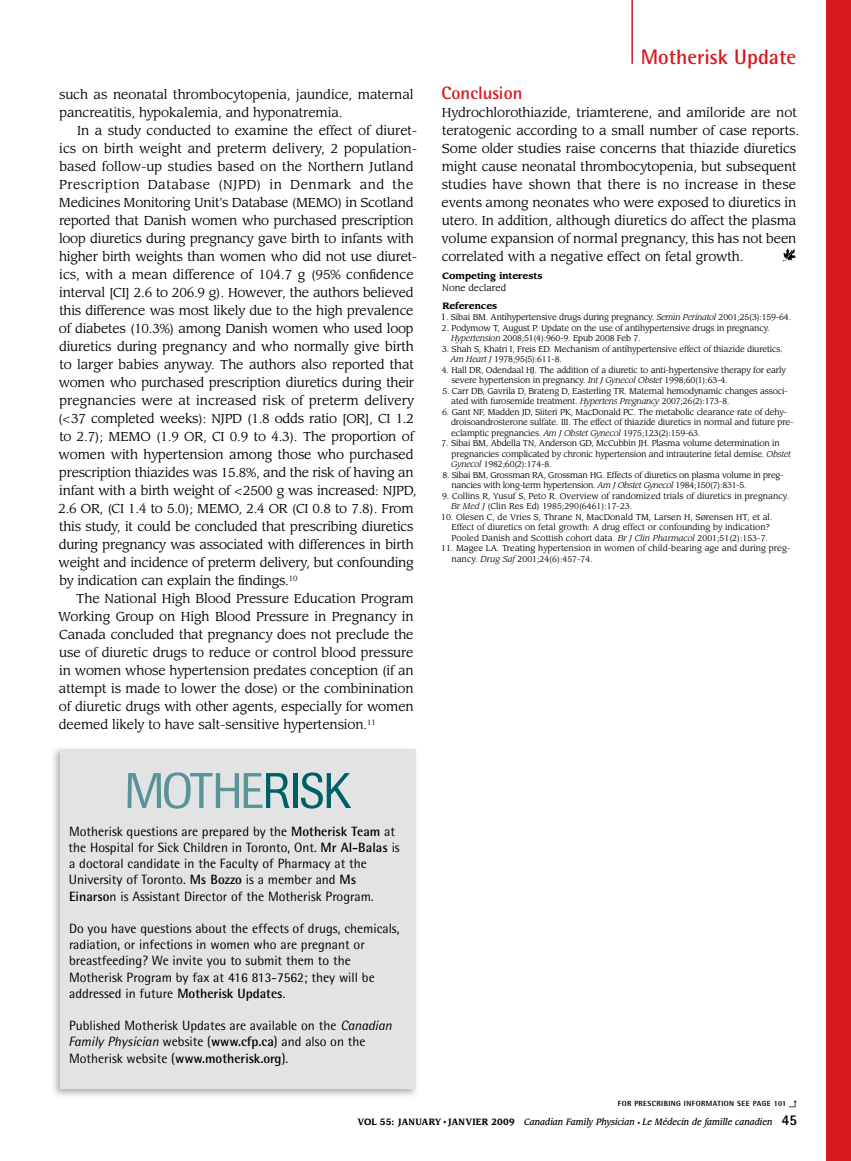
<style>
.page{position:relative;width:851px;height:1161px;background:#fff}
.page>*{position:absolute;margin:0;border:0;box-sizing:border-box;transform-origin:0 0}
.t1{font:700 21px "Rotis Semi Sans Std";color:#d71920}
.t2{font:700 18px "Rotis Semi Sans Std";color:#d71920}
.t3{font:13.5px/16.2px "Rotis Semi Sans Std";color:#000}
.t4{font:12.75px/18px "Leawood Std";letter-spacing:-.01em;color:#000}
.t5{font:italic 500 9px "Leawood Std";color:#000;scale:.9 1}
.t6{font:700 9px "Leawood Std";color:#000}
.t7{font:9px "Leawood Std";color:#000}
.t8{font:8.25px/10.5px "Leawood Std";letter-spacing:-.02em;color:#000}
.t9{font:8.25px/10.5px "Leawood Std";color:#000}
.t10{font:800 7.5px "Rotis Semi Sans Std";letter-spacing:.05em;color:#000}
.s1{font-size:9px}
.s2{font-style:italic}
.s3{font-weight:700}
.s4{font-weight:700;font-style:normal}
.s5{font-family:"Times";font-weight:400;font-style:normal}
.s6{font-style:normal;font-size:6px}
.s7{font-family:"Rotis Semi Sans Std";font-weight:800;font-style:normal;font-size:15px}
</style>
<div class="page">
<div style="left:826px;top:0;width:24px;height:1161px;background:#d71920"></div>
<hr style="left:631px;top:0;width:2px;height:64px;background:#d71920">
<svg style="left:782px;top:248px;width:15px;height:13px"></svg>
<div style="left:50px;top:745px;width:370px;height:354px;background:#000;opacity:.3"></div>
<div style="left:60px;top:749px;width:356px;height:340px;background:#e2e3e4"></div>
<svg style="left:127px;top:772px;width:163px;height:37px"></svg>
<hr style="left:293px;top:773px;width:4px;height:35px;background:#005e65">
<svg style="left:301px;top:772px;width:50px;height:37px"></svg>
<p class="t4" style="left:59px;top:86px;width:356px">such as neonatal thrombocytopenia, jaundice, maternal pancreatitis, hypokalemia, and hyponatremia.</p>
<p class="t4" style="left:58px;top:122px;width:360px;text-indent:19px">In a study conducted to examine the effect of diuret&shy;ics on birth weight and preterm delivery, 2 population&shy;based follow-up studies based on the Northern Jutland Prescription Database (NJPD) in Denmark and the Medicines Monitoring Unit’s Database (MEMO) in Scotland reported that Danish women who purchased prescription loop diuretics during pregnancy gave birth to infants with higher birth weights than women who did not use diuret&shy;ics, with a mean difference of 104.7 g (95% confidence interval [CI] 2.6 to 206.9 g). However, the authors believed this difference was most likely due to the high prevalence of diabetes (10.3%) among Danish women who used loop diuretics during pregnancy and who normally give birth to larger babies anyway. The authors also reported that women who purchased prescription diuretics during their pregnancies were at increased risk of preterm delivery (&lt;37 completed weeks): NJPD (1.8 odds ratio [OR], CI 1.2 to 2.7); MEMO (1.9 OR, CI 0.9 to 4.3). The proportion of women with hypertension among those who purchased prescription thiazides was 15.8%, and the risk of having an infant with a birth weight of &lt;2500 g was increased: NJPD, 2.6 OR, (CI 1.4 to 5.0); MEMO, 2.4 OR (CI 0.8 to 7.8). From this study, it could be concluded that prescribing diuretics during pregnancy was associated with differences in birth weight and incidence of preterm delivery, but confounding by indication can explain the findings.<sup>10</sup></p>
<p class="t4" style="left:58px;top:590px;width:357px;text-align:justify;text-indent:18px">The National High Blood Pressure Education Program Working Group on High Blood Pressure in Pregnancy in Canada concluded that pregnancy does not preclude the use of diuretic drugs to reduce or control blood pressure in women whose hypertension predates conception (if an attempt is made to lower the dose) or the combinination of diuretic drugs with other agents, especially for women deemed likely to have salt-sensitive hypertension.<sup>11</sup></p>
<h1 class="t1" style="left:640px;top:44px;width:157px">Motherisk Update</h1>
<h2 class="t2" style="left:441px;top:82px;width:82px">Conclusion</h2>
<p class="t4" style="left:441px;top:104px;width:359px">Hydrochlorothiazide, triamterene, and amiloride are not teratogenic according to a small number of case reports.<br>Some older studies raise concerns that thiazide diuretics might cause neonatal thrombocytopenia, but subsequent studies have shown that there is no increase in these events among neonates who were exposed to diuretics in utero. In addition, although diuretics do affect the plasma volume expansion of normal pregnancy, this has not been correlated with a negative effect on fetal growth.</p>
<p class="t6" style="left:442px;top:270px;width:102px">Competing interests</p>
<p class="t7" style="left:442px;top:282px;width:65px">None declared</p>
<p class="t6" style="left:442px;top:300px;width:56px">References</p>
<p class="t8" style="left:441px;top:312px;width:351px"><span class="s1">1</span>. Sibai BM. Antihypertensive drugs during pregnancy. <span class="s2">Semin Perinatol</span> 2001;25(3):159-64.</p>
<p class="t8" style="left:451px;top:323px;width:320px;text-indent:-9px">2. Podymow T, August P. Update on the use of antihypertensive drugs in pregnancy.<br><span class="s2">Hypertension</span> 2008;51(4):960-9. Epub 2008 Feb 7.</p>
<p class="t8" style="left:451px;top:344px;width:333px;text-indent:-9px">3. Shah S, Khatri I, Freis ED. Mechanism of antihypertensive effect of thiazide diuretics.<br><span class="s2">Am Heart J</span> 1978;95(5):611-8.</p>
<p class="t8" style="left:451px;top:365px;width:336px;text-indent:-10px">4. Hall DR, Odendaal HJ. The addition of a diuretic to anti-hypertensive therapy for early severe hypertension in pregnancy. <span class="s2">Int J Gynecol Obstet</span> 1998;60(1):63-4.</p>
<p class="t8" style="left:451px;top:386px;width:338px;text-indent:-9px">5. Carr DB, Gavrila D, Brateng D, Easterling TR. Maternal hemodynamic changes associ&shy;ated with furosemide treatment. <span class="s2">Hypertens Pregnancy</span> 2007;26(2):173-8.</p>
<p class="t8" style="left:451px;top:407px;width:344px;text-indent:-9px">6. Gant NF, Madden JD, Siiteri PK, MacDonald PC. The metabolic clearance rate of dehy&shy;droisoandrosterone sulfate. III. The effect of thiazide diuretics in normal and future pre&shy;eclamptic pregnancies. <span class="s2">Am J Obstet Gynecol</span> 1975;123(2):159-63.</p>
<p class="t8" style="left:451px;top:438px;width:341px;text-indent:-10px">7. Sibai BM, Abdella TN, Anderson GD, McCubbin JH. Plasma volume determination in pregnancies complicated by chronic hypertension and intrauterine fetal demise. <span class="s2">Obstet<br>Gynecol</span> 1982;60(2):174-8.</p>
<p class="t8" style="left:451px;top:470px;width:334px;text-indent:-9px">8. Sibai BM, Grossman RA, Grossman HG. Effects of diuretics on plasma volume in preg&shy;nancies with long-term hypertension. <span class="s2">Am J Obstet Gynecol</span> 1984;150(7):831-5.</p>
<p class="t9" style="left:451px;top:491px;width:340px;text-indent:-9px">9. Collins R, Yusuf S, Peto R. Overview of randomized trials of diuretics in pregnancy.<br><span class="s2">Br Med J</span> (Clin Res Ed) 1985;290(6461):17-23.</p>
<p class="t9" style="left:451px;top:512px;width:322px;text-indent:-10px">10. Olesen C, de Vries S, Thrane N, MacDonald TM, Larsen H, Sørensen HT, et al.<br>Effect of diuretics on fetal growth: A drug effect or confounding by indication?<br>Pooled Danish and Scottish cohort data. <span class="s2">Br J Clin Pharmacol</span> 2001;51(2):153-7.</p>
<p class="t9" style="left:451px;top:543px;width:340px;text-indent:-10px">11. Magee LA. Treating hypertension in women of child-bearing age and during preg&shy;nancy. <span class="s2">Drug Saf</span> 2001;24(6):457-74.</p>
<p class="t3" style="left:69px;top:823px;width:332px">Motherisk questions are prepared by the <span class="s3">Motherisk Team</span> at the Hospital for Sick Children in Toronto, Ont. <span class="s3">Mr Al-Balas</span> is a doctoral candidate in the Faculty of Pharmacy at the University of Toronto. <span class="s3">Ms Bozzo</span> is a member and <span class="s3">Ms Einarso</span>n is Assistant Director of the Motherisk Program.</p>
<p class="t3" style="left:69px;top:920px;width:332px">Do you have questions about the effects of drugs, chemicals, radiation, or infections in women who are pregnant or breastfeeding? We invite you to submit them to the Motherisk Program by fax at 416 813-7562; they will be addressed in future <span class="s3">Motherisk Updates</span>.</p>
<p class="t3" style="left:68px;top:1017px;width:325px">Published Motherisk Updates are available on the <span class="s2">Canadian<br>Family Physician</span> website (<span class="s3">www.cfp.ca</span>) and also on the<br>Motherisk website (<span class="s3">www.motherisk.org</span>).</p>
<p class="t10" style="left:617px;top:1098px;width:170px">FOR PRESCRIBING INFORMATION SEE PAGE 101</p>
<p class="t5" style="left:358px;top:1116px;width:489px"><span class="s4">Vol 55: january</span> <span class="s5">•</span> <span class="s4">janvier 2009</span> Canadian Family Physician <span class="s6">•</span> Le Médecin de famille canadien <span class="s7">45</span></p>
</div>
